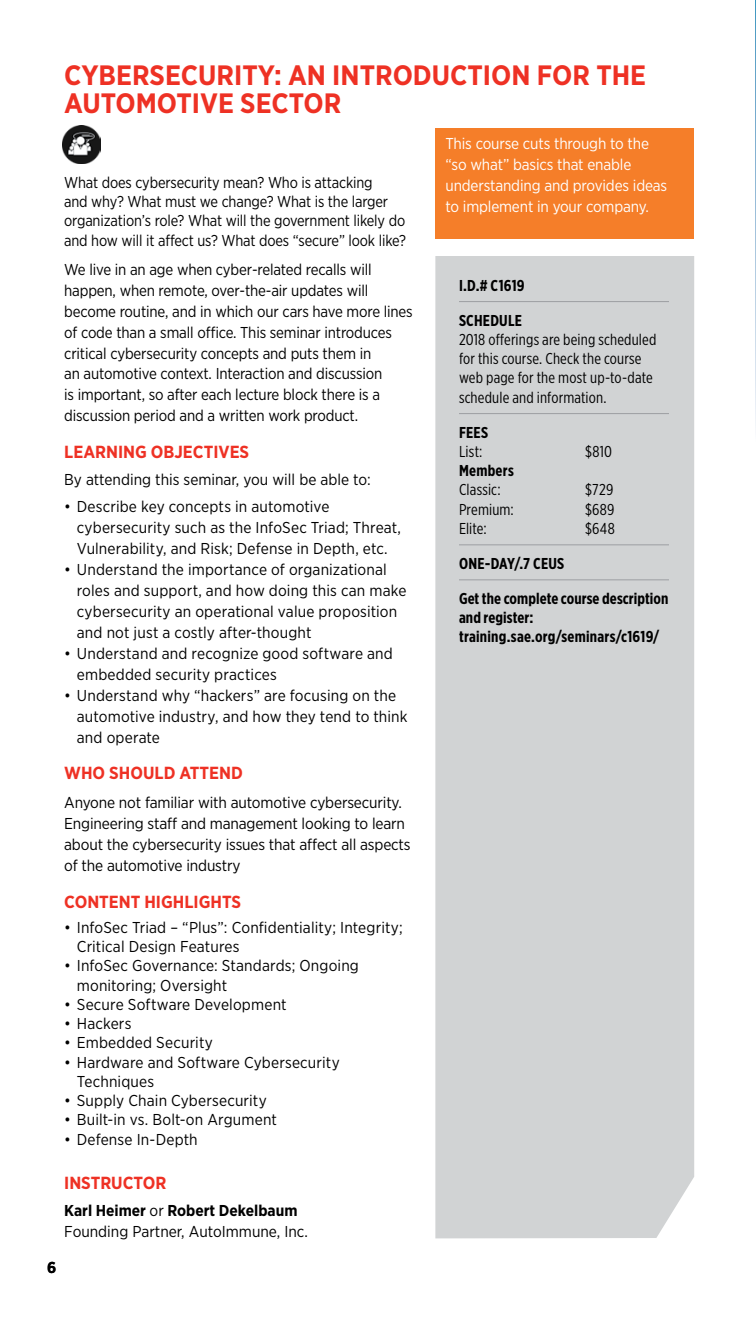
<style>
.page{position:relative;width:756px;height:1323px;background:#fff}
.page>*{position:absolute;margin:0;border:0;box-sizing:border-box;transform-origin:0 0}
.t1{font:700 28px/28px "Gotham Narrow";color:#ee3124}
.t2{font:700 17.5px "Gotham Narrow";color:#ee3124}
.t3{font:15.75px/21px "Gotham Narrow";letter-spacing:-.005em;color:#000}
.t4{font:15.75px/19.2px "Gotham Narrow";letter-spacing:-.005em;color:#000;scale:.94 1}
.t5{font:15.75px/19.2px "Gotham X Narrow";letter-spacing:.01em;color:#000}
.t6{font:700 15.75px/19.2px "Gotham X Narrow";letter-spacing:.01em;color:#000}
.t7{font:15.75px/21px "Gotham Narrow";letter-spacing:-.01em;color:#fff}
.t8{font:15.75px "Gotham Narrow";letter-spacing:.015em;color:#000}
.t9{font:700 15.75px "Gotham Narrow";color:#000}
.s1{font-weight:700}
</style>
<div class="page">
<svg style="left:755px;top:0;width:1px;height:428px"></svg>
<div style="left:435px;top:128px;width:259px;height:111px;background:#f57e29"></div>
<div style="left:435px;top:256px;width:259px;height:982px;background:#d1d3d4"></div>
<hr style="left:459px;top:301px;width:210px;height:1px;background:#9d9fa2">
<hr style="left:459px;top:413px;width:210px;height:1px;background:#9d9fa2">
<hr style="left:459px;top:544px;width:210px;height:1px;background:#9d9fa2">
<hr style="left:459px;top:579px;width:210px;height:1px;background:#9d9fa2">
<img style="left:63px;top:126px;width:38px;height:38px">
<p class="t9" style="left:47px;top:1257px;width:11px">6</p>
<h1 class="t1" style="left:64px;top:61px;width:584px">CYBERSECURITY: AN INTRODUCTION FOR THE<br>AUTOMOTIVE SECTOR</h1>
<p class="t7" style="left:445px;top:133px;width:223px">This course cuts through to the “so what” basics that enable understanding and provides ideas to implement in your company.</p>
<p class="t4" style="left:64px;top:172px;width:365px">What does cybersecurity mean? Who is attacking<br>and why? What must we change? What is the larger organization’s role? What will the government likely do and how will it affect us? What does “secure” look like?</p>
<p class="t3" style="left:64px;top:258px;width:350px">We live in an age when cyber-related recalls will happen, when remote, over-the-air updates will become routine, and in which our cars have more lines of code than a small office. This seminar introduces critical cybersecurity concepts and puts them in<br>an automotive context. Interaction and discussion<br>is important, so after each lecture block there is a discussion period and a written work product.</p>
<p class="t2" style="left:64px;top:441px;width:187px">LEARNING OBJECTIVES</p>
<p class="t3" style="left:64px;top:469px;width:308px">By attending this seminar, you will be able to:</p>
<p class="t3" style="left:77px;top:495px;width:326px;text-indent:-13px">• Describe key concepts in automotive cybersecurity such as the InfoSec Triad; Threat,<br>Vulnerability, and Risk; Defense in Depth, etc.</p>
<p class="t3" style="left:77px;top:558px;width:331px;text-indent:-13px">• Understand the importance of organizational roles and support, and how doing this can make cybersecurity an operational value proposition and not just a costly after-thought</p>
<p class="t3" style="left:77px;top:642px;width:318px;text-indent:-13px">• Understand and recognize good software and embedded security practices</p>
<p class="t3" style="left:77px;top:684px;width:332px;text-indent:-13px">• Understand why “hackers” are focusing on the automotive industry, and how they tend to think and operate</p>
<p class="t2" style="left:64px;top:762px;width:180px">WHO SHOULD ATTEND</p>
<p class="t3" style="left:64px;top:792px;width:348px">Anyone not familiar with automotive cybersecurity.<br>Engineering staff and management looking to learn about the cybersecurity issues that affect all aspects of the automotive industry</p>
<p class="t2" style="left:64px;top:891px;width:178px">CONTENT HIGHLIGHTS</p>
<p class="t3" style="left:77px;top:917px;width:327px;line-height:19.2px;text-indent:-13px">• InfoSec Triad – “Plus”: Confidentiality; Integrity;<br>Critical Design Features</p>
<p class="t3" style="left:77px;top:956px;width:284px;line-height:19.2px;text-indent:-13px">• InfoSec Governance: Standards; Ongoing monitoring; Oversight</p>
<p class="t3" style="left:64px;top:994px;width:224px">• Secure Software Development</p>
<p class="t8" style="left:64px;top:1014px;width:69px">• Hackers</p>
<p class="t3" style="left:64px;top:1032px;width:150px">• Embedded Security</p>
<p class="t3" style="left:77px;top:1052px;width:264px;line-height:19.2px;text-indent:-13px">• Hardware and Software Cybersecurity<br>Techniques</p>
<p class="t3" style="left:64px;top:1090px;width:204px">• Supply Chain Cybersecurity</p>
<p class="t3" style="left:64px;top:1109px;width:214px">• Built-in vs. Bolt-on Argument</p>
<p class="t3" style="left:64px;top:1128px;width:135px">• Defense In-Depth</p>
<p class="t2" style="left:64px;top:1172px;width:104px">INSTRUCTOR</p>
<p class="t3" style="left:64px;top:1200px;width:245px"><span class="s1">Karl Heimer</span> or <span class="s1">Robert Dekelbaum<br></span>Founding Partner, AutoImmune, Inc.</p>
<p class="t6" style="left:459px;top:275px;width:67px">I.D.# C1619</p>
<p class="t6" style="left:459px;top:310px;width:65px">SCHEDULE</p>
<p class="t5" style="left:459px;top:329px;width:199px">2018 offerings are being scheduled for this course. Check the course web page for the most up-to-date schedule and information.</p>
<p class="t6" style="left:459px;top:422px;width:31px">FEES</p>
<p class="t5" style="left:459px;top:441px;width:25px">List:</p>
<p class="t5" style="left:585px;top:441px;width:28px">$810</p>
<p class="t6" style="left:459px;top:461px;width:56px">Members</p>
<p class="t5" style="left:459px;top:480px;width:43px">Classic:</p>
<p class="t5" style="left:585px;top:480px;width:30px">$729</p>
<p class="t5" style="left:459px;top:499px;width:56px">Premium:</p>
<p class="t5" style="left:585px;top:499px;width:31px">$689</p>
<p class="t5" style="left:459px;top:518px;width:29px">Elite:</p>
<p class="t5" style="left:585px;top:518px;width:31px">$648</p>
<p class="t6" style="left:459px;top:554px;width:107px">ONE-DAY/.7 CEUS</p>
<p class="t6" style="left:459px;top:589px;width:211px">Get the complete course description and register: training.sae.org/seminars/c1619/</p>
</div>
